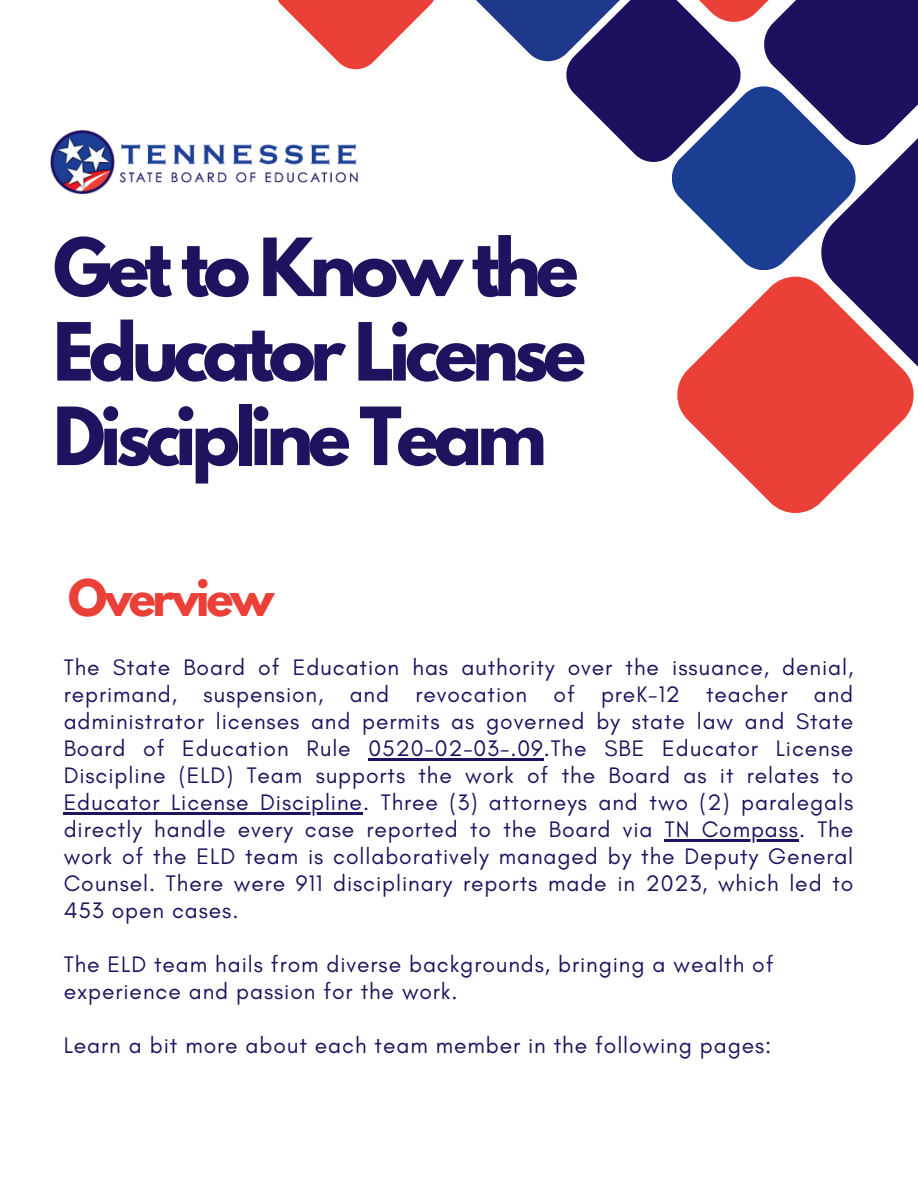
<style>
.page{position:relative;width:918px;height:1188px;background:#fff}
.page>*{position:absolute;margin:0;border:0;box-sizing:border-box;transform-origin:0 0}
.t1{font:700 70.95px/84.4px "League Spartan";letter-spacing:-.075em;color:#1e135f;text-align:justify}
.t2{font:700 44.7px "League Spartan";letter-spacing:-.075em;color:#ea4037}
.t3{font:22.8px/27px "Glacial Indifference";letter-spacing:.04em;color:#1e135f;text-align:justify}
</style>
<div class="page">
<svg style="left:476px;top:0;width:90px;height:61px;fill:#1e388a"></svg>
<div style="left:764px;top:0;width:154px;height:145px;background:#1c115f"></div>
<svg style="left:566px;top:0;width:255px;height:270px"></svg>
<svg style="left:677px;top:277px;width:237px;height:236px;fill:#ea4037"></svg>
<svg style="left:821px;top:110px;width:97px;height:285px;fill:#1c115f"></svg>
<svg style="left:277px;top:0;width:157px;height:69px;fill:#ea4037"></svg>
<img style="left:50px;top:130px;width:308px;height:65px">
<hr style="left:369px;top:759px;width:175px;height:2px;background:#1e135f">
<hr style="left:64px;top:813px;width:299px;height:2px;background:#1e135f">
<hr style="left:665px;top:840px;width:134px;height:2px;background:#1e135f">
<p class="t1" style="left:53px;top:234px;width:534px">Get to Know the Educator License Discipline Team</p>
<h2 class="t2" style="left:68px;top:576px;width:208px">Overview</h2>
<p class="t3" style="left:64px;top:654px;width:791px">The State Board of Education has authority over the issuance, denial, reprimand, suspension, and revocation of preK-12 teacher and administrator licenses and permits as governed by state law and State Board of Education Rule 0520-02-03-.09.The SBE Educator License Discipline (ELD) Team supports the work of the Board as it relates to</p>
<p class="t3" style="left:64px;top:789px;width:791px">Educator License Discipline. Three (3) attorneys and two (2) paralegals directly handle every case reported to the Board via</p>
<p class="t3" style="left:64px;top:816px;width:791px;text-indent:601px">TN Compass. The work of the ELD team is collaboratively managed by the Deputy General Counsel. There were 911 disciplinary reports made in 2023, which led to 453 open cases.</p>
<p class="t3" style="left:64px;top:951px;width:711px">The ELD team hails from diverse backgrounds, bringing a wealth of experience and passion for the work.</p>
<p class="t3" style="left:64px;top:1032px;width:709px">Learn a bit more about each team member in the following pages:</p>
</div>
